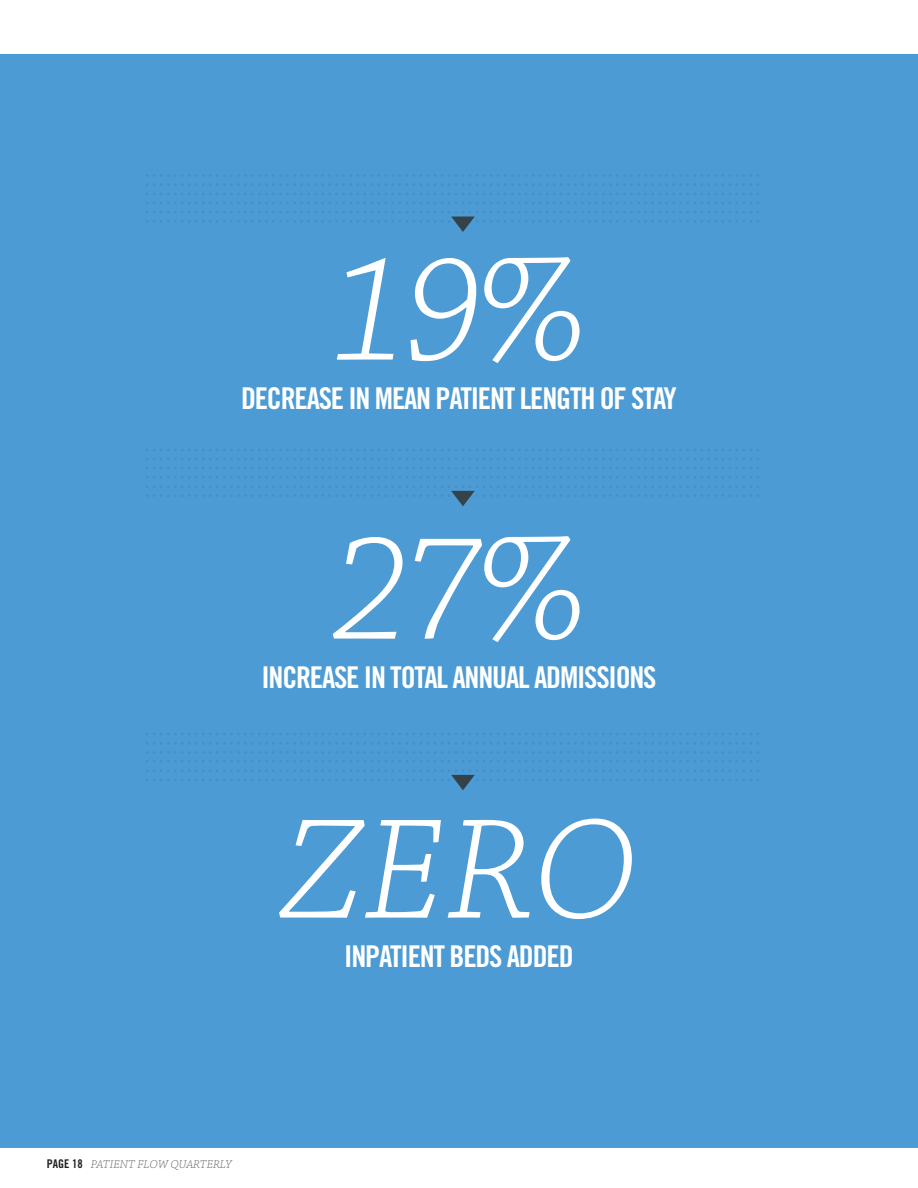
<style>
.page{position:relative;width:918px;height:1188px;background:#fff}
.page>*{position:absolute;margin:0;border:0;box-sizing:border-box;transform-origin:0 0}
.t1{font:italic 300 157.5px "Chaparral Pro";color:#fff}
.t2{font:italic 300 150px "Chaparral Pro";color:#fff}
.t3{font:30px "Trade Gothic LT Std Bd Cn 20";letter-spacing:-.04em;color:#fff}
.t4{font:italic 300 12px "Chaparral Pro";color:#6c6d70}
.s1{font-family:"Trade Gothic LT Std Bd Cn 20";font-weight:400;font-style:normal;color:#231f20}
</style>
<div class="page">
<div style="left:0;top:54px;width:918px;height:1094px;background:#4c9bd4"></div>
<svg style="left:146px;top:175px;width:613px;height:2px"></svg>
<svg style="left:146px;top:184px;width:613px;height:2px"></svg>
<svg style="left:146px;top:193px;width:613px;height:2px"></svg>
<svg style="left:146px;top:202px;width:613px;height:2px"></svg>
<svg style="left:146px;top:449px;width:613px;height:2px"></svg>
<svg style="left:146px;top:458px;width:613px;height:2px"></svg>
<svg style="left:146px;top:467px;width:613px;height:2px"></svg>
<svg style="left:146px;top:476px;width:613px;height:2px"></svg>
<svg style="left:146px;top:733px;width:613px;height:2px"></svg>
<svg style="left:146px;top:742px;width:613px;height:2px"></svg>
<svg style="left:146px;top:751px;width:613px;height:2px"></svg>
<svg style="left:146px;top:760px;width:613px;height:3px"></svg>
<svg style="left:146px;top:211px;width:613px;height:21px"></svg>
<svg style="left:146px;top:485px;width:613px;height:21px"></svg>
<svg style="left:146px;top:770px;width:613px;height:20px"></svg>
<p class="t1" style="left:330px;top:225px;width:259px">19%</p>
<p class="t3" style="left:241px;top:380px;width:437px">DECREASE IN MEAN PATIENT LENGTH OF STAY</p>
<p class="t1" style="left:330px;top:504px;width:259px">27%</p>
<p class="t3" style="left:261px;top:659px;width:397px">INCREASE IN TOTAL ANNUAL ADMISSIONS</p>
<p class="t2" style="left:281px;top:789px;width:357px">ZERO</p>
<p class="t3" style="left:344px;top:938px;width:231px">INPATIENT BEDS ADDED</p>
<p class="t4" style="left:47px;top:1157px;width:186px"><span class="s1">PAGE 18</span> PATIENT FLOW QUARTERLY</p>
</div>
